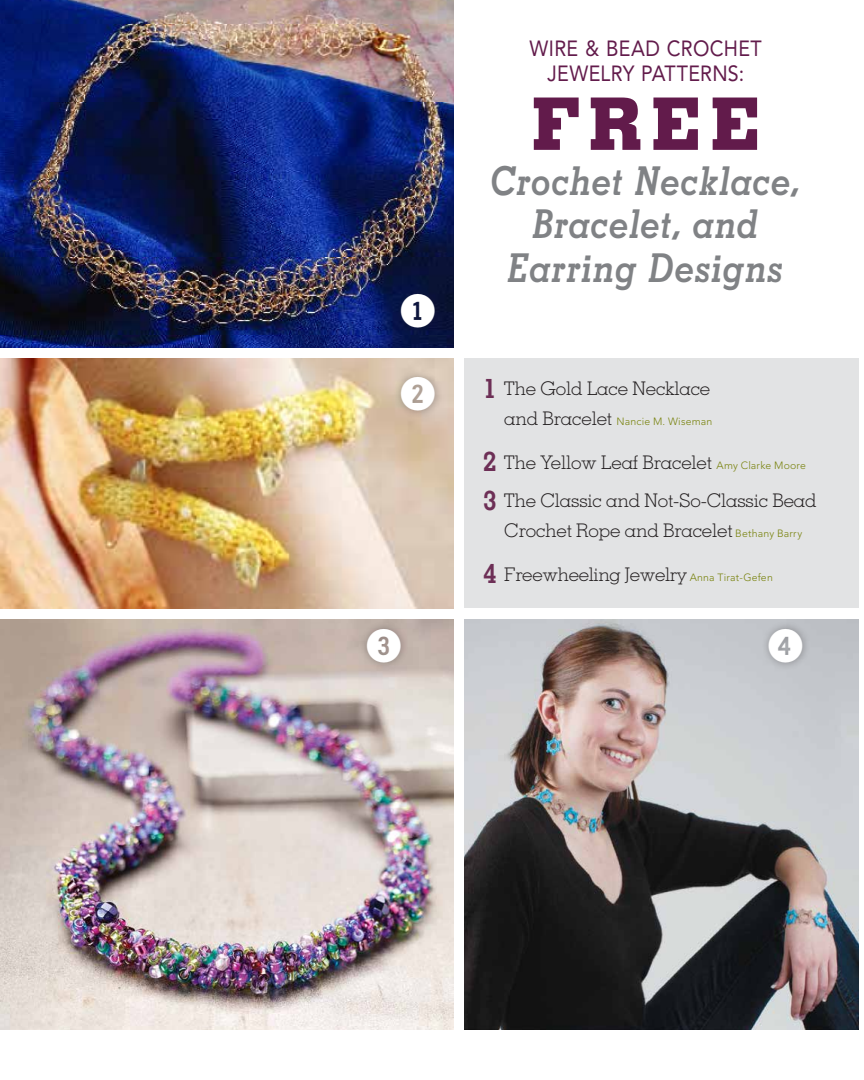
<style>
.page{position:relative;width:864px;height:1080px;background:#fff}
.page>*{position:absolute;margin:0;border:0;box-sizing:border-box;transform-origin:0 0}
.t1{font:800 72.45px "Memphis LT Std";color:#621b4b;scale:.9 1}
.t2{font:700 45px "Fyra Alpha Circle";color:#fff}
.t3{font:italic 700 39.75px/43.7px "Memphis LT Std";letter-spacing:.005em;color:#808285;text-align:center;scale:.9 1}
.t4{font:21.9px "Avenir LT Std";letter-spacing:.015em;color:#621b4b;scale:.9 1}
.t5{font:300 18.75px/38.8px "Memphis LT Std";letter-spacing:-.01em;color:#231f20}
.t6{font:300 10.5px "Avenir LT Std";letter-spacing:.02em;color:#79830e}
.s1{font-weight:700;font-size:27px;color:#6d2f56}
.s2{font-family:"Memphis LT Std";font-size:18.75px;color:#231f20}
.s3{font-family:"Avenir LT Std";font-size:10.5px;color:#79830e}
</style>
<div class="page">
<div style="left:464px;top:359px;width:395px;height:249px;background:#e2e3e4"></div>
<img style="left:0;top:0;width:454px;height:347px">
<img style="left:0;top:358px;width:454px;height:250px">
<img style="left:464px;top:619px;width:395px;height:410px">
<img style="left:0;top:619px;width:454px;height:411px">
<div style="left:359px;top:621px;width:50px;height:50px;background:#231f20;opacity:.35"></div>
<div style="left:393px;top:369px;width:50px;height:50px;background:#231f20;opacity:.35"></div>
<div style="left:393px;top:286px;width:50px;height:50px;background:#231f20;opacity:.35"></div>
<div style="left:761px;top:621px;width:50px;height:50px;background:#231f20;opacity:.35"></div>
<h2 class="t2" style="left:400px;top:285px;width:39px">1</h2>
<h2 class="t2" style="left:400px;top:368px;width:39px">2</h2>
<h2 class="t2" style="left:365px;top:620px;width:39px">3</h2>
<p class="t4" style="left:530px;top:35px;width:115px">WIRE &amp; BEAD</p>
<p class="t4" style="left:667px;top:35px;width:32px">CROCHET</p>
<p class="t4" style="left:547px;top:61px;width:26px">JEWELRY</p>
<p class="t4" style="left:641px;top:61px;width:27px">PATTERNS</p>
<p class="t4" style="left:739px;top:61px;width:8px">:</p>
<h1 class="t1" style="left:531px;top:77px;width:257px">FREE</h1>
<h3 class="t3" style="left:491px;top:158px;width:346px">Crochet Necklace,<br>Bracelet, and<br>Earring Designs</h3>
<p class="t5" style="left:483px;top:369px;width:229px"><span class="s1">1</span> The Gold Lace Necklace</p>
<p class="t6" style="left:504px;top:415px;width:210px"><span class="s2">and Bracelet</span> Nancie M. Wiseman</p>
<p class="t5" style="left:483px;top:442px;width:335px"><span class="s1">2</span> The Yellow Leaf Bracelet <span class="s3">Amy Clarke Moore<br></span><span class="s1">3</span> The Classic and Not-So-Classic Bead</p>
<p class="t5" style="left:504px;top:511px;width:299px">Crochet Rope and Bracelet <span class="s3">Bethany Barry</span></p>
<p class="t5" style="left:483px;top:555px;width:291px"><span class="s1">4</span> Freewheeling Jewelry <span class="s3">Anna Tirat-Gefen</span></p>
<h2 class="t2" style="left:767px;top:620px;width:39px">4</h2>
</div>
